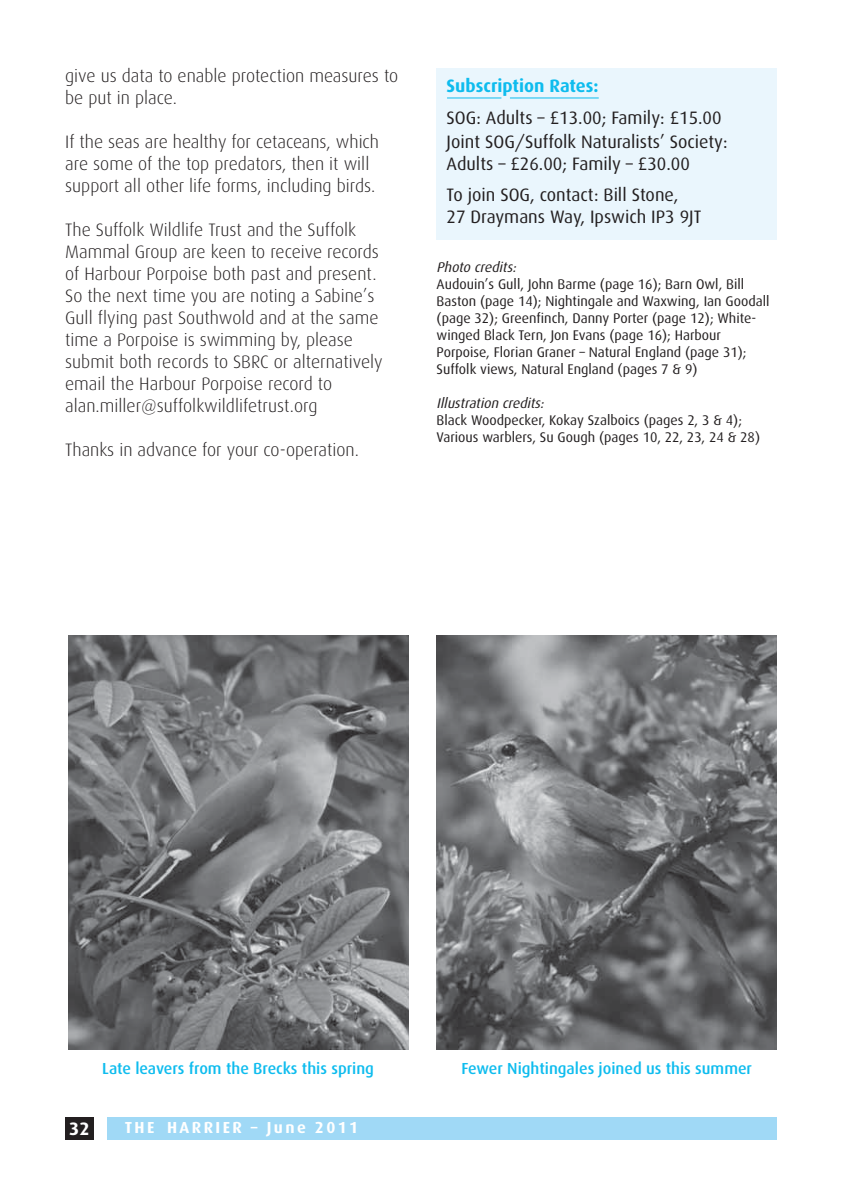
<style>
.page{position:relative;width:842px;height:1191px;background:#fff}
.page>*{position:absolute;margin:0;border:0;box-sizing:border-box;transform-origin:0 0}
.t1{font:300 18px/22px "Dax";color:#231f20}
.t2{font:18px/24px "Dax";color:#231f20}
.t3{font:700 18px "Dax";color:#0ebcee}
.t4{font:700 18px "Dax";color:#fff}
.t5{font:500 16px "Dax";color:#0ebcee}
.t6{font:700 16px "Dax";letter-spacing:.15em;color:#fff}
.t7{font:14px/17px "Dax";color:#231f20}
.t8{font:italic 14px "Dax";color:#231f20}
</style>
<div class="page">
<div style="left:65px;top:1117px;width:29px;height:23px;background:#231f20"></div>
<div style="left:108px;top:1117px;width:669px;height:23px;background:#a0d9f6"></div>
<div style="left:437px;top:68px;width:340px;height:172px;background:#eaf6fd"></div>
<img style="left:68px;top:635px;width:340px;height:414px">
<img style="left:437px;top:635px;width:340px;height:414px">
<hr style="left:510px;top:97px;width:89px;height:1px;background:#0ebcee">
<hr style="left:447px;top:97px;width:54px;height:1px;background:#0ebcee">
<p class="t1" style="left:65px;top:66px;width:335px">give us data to enable protection measures to be put in place.</p>
<p class="t1" style="left:65px;top:132px;width:315px">If the seas are healthy for cetaceans, which are some of the top predators, then it will support all other life forms, including birds.</p>
<p class="t1" style="left:65px;top:220px;width:319px">The Suffolk Wildlife Trust and the Suffolk Mammal Group are keen to receive records of Harbour Porpoise both past and present.<br>So the next time you are noting a Sabine’s Gull flying past Southwold and at the same time a Porpoise is swimming by, please submit both records to SBRC or alternatively email the Harbour Porpoise record to alan.miller@suffolkwildlifetrust.org</p>
<p class="t1" style="left:65px;top:440px;width:295px">Thanks in advance for your co-operation.</p>
<p class="t3" style="left:447px;top:77px;width:154px">Subscription Rates:</p>
<p class="t2" style="left:447px;top:107px;width:283px">SOG: Adults – £13.00; Family: £15.00<br>Joint SOG/Suffolk Naturalists’ Society:</p>
<p class="t2" style="left:447px;top:149px;width:245px;line-height:30.6px">Adults – £26.00; Family – £30.00<br>To join SOG, contact: Bill Stone,</p>
<p class="t2" style="left:447px;top:205px;width:256px">27 Draymans Way, Ipswich IP3 9JT</p>
<p class="t8" style="left:437px;top:260px;width:84px">Photo credits:</p>
<p class="t7" style="left:437px;top:276px;width:334px">Audouin’s Gull, John Barme (page 16); Barn Owl, Bill Baston (page 14); Nightingale and Waxwing, Ian Goodall (page 32); Greenfinch, Danny Porter (page 12); White&shy;winged Black Tern, Jon Evans (page 16); Harbour Porpoise, Florian Graner – Natural England (page 31); Suffolk views, Natural England (pages 7 &amp; 9)</p>
<p class="t8" style="left:437px;top:396px;width:112px">Illustration credits:</p>
<p class="t7" style="left:437px;top:412px;width:325px">Black Woodpecker, Kokay Szalboics (pages 2, 3 &amp; 4);<br>Various warblers, Su Gough (pages 10, 22, 23, 24 &amp; 28)</p>
<p class="t5" style="left:102px;top:1060px;width:273px">Late leavers from the Brecks this spring</p>
<p class="t5" style="left:461px;top:1060px;width:292px">Fewer Nightingales joined us this summer</p>
<p class="t4" style="left:69px;top:1119px;width:22px">32</p>
<p class="t6" style="left:125px;top:1119px;width:235px">THE HARRIER – June 2011</p>
</div>
